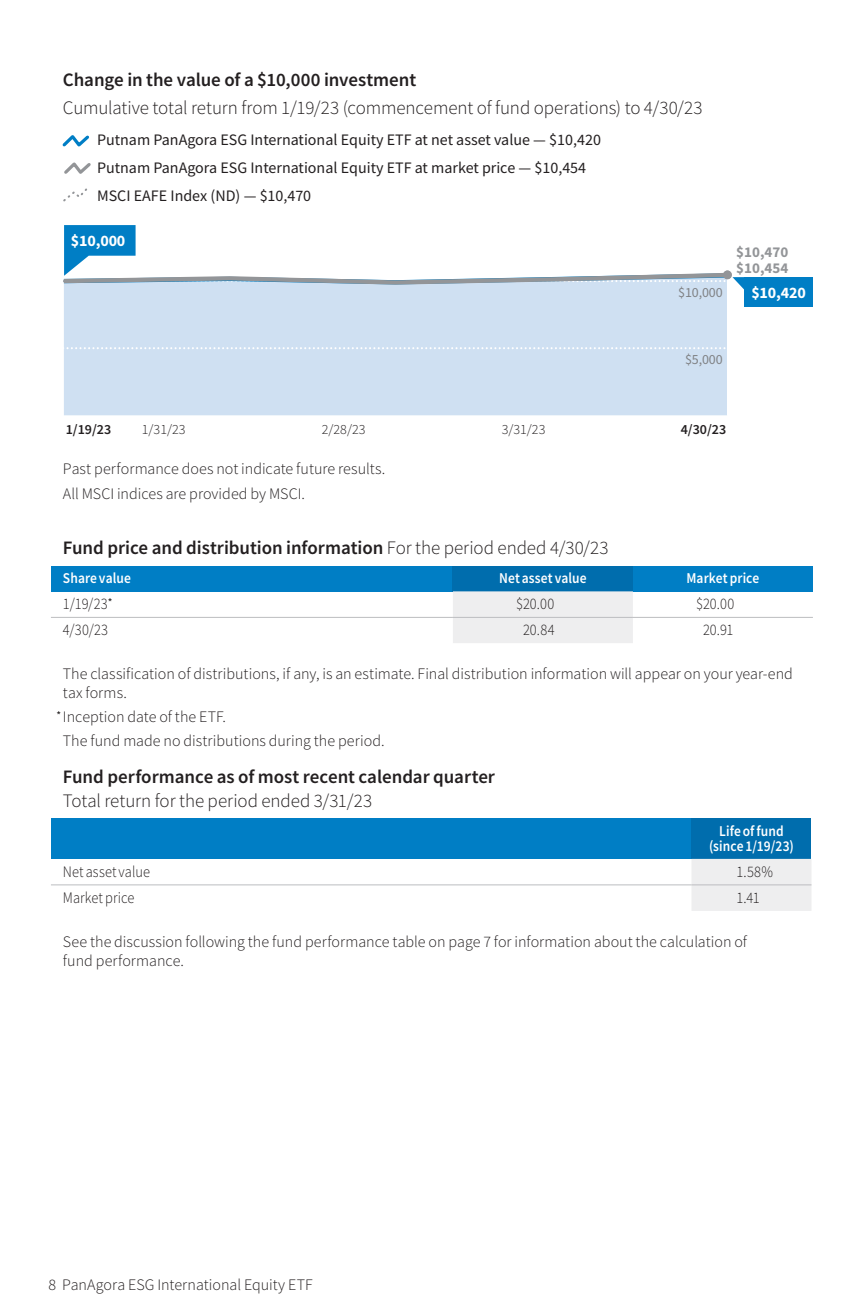
<style>
.page{position:relative;width:864px;height:1314px;background:#fff}
.page>*{position:absolute;margin:0;border:0;box-sizing:border-box;transform-origin:0 0}
.PerfTable_Head{font:600 19px/24px "Source Sans Pro";letter-spacing:-.005em;color:#231f20}
.Performance_Text{font:300 19px "Source Sans Pro";letter-spacing:-.005em;color:#231f20}
.Performance_SubHead{font:600 19px "Source Sans Pro";letter-spacing:-.005em;color:#231f20}
.PerfTable_Footnote{font:300 16px/19px "Source Sans Pro";color:#231f20}
.t1{font:16px/28px "Source Sans Pro";color:#231f20}
.ColorTable_Stub{font:300 16px "Source Sans Pro";letter-spacing:.01em;color:#231f20;scale:.9 1}
.ColorTable_Column_Ce{font:300 16px "Source Sans Pro";color:#231f20;scale:.9 1}
.t2{font:700 16px "Source Sans Pro";letter-spacing:-.01em;color:#fff}
.ColorTable_Column{font:300 16px "Source Sans Pro";color:#231f20;scale:.9 1}
.ColorTable_Head{font:600 15px/15px "Source Sans Pro";letter-spacing:.01em;color:#fff;text-align:center;scale:.9 1}
.t3{font:700 15px "Source Sans Pro";color:#939598}
.ColorTable_Head_FL{font:600 15px "Source Sans Pro";letter-spacing:.01em;color:#fff;scale:.9 1}
.t4{font:300 14px "Source Sans Pro";color:#231f20}
.t5{font:600 14px "Source Sans Pro";color:#231f20}
.t6{font:14px "Source Sans Pro";letter-spacing:-.01em;color:#808285}
.s1{font-weight:300}
</style>
<div class="page">
<div style="left:51px;top:566px;width:402px;height:25px;background:#007ec5"></div>
<div style="left:453px;top:566px;width:180px;height:25px;background:#006dad"></div>
<div style="left:633px;top:566px;width:180px;height:25px;background:#007ec5"></div>
<div style="left:453px;top:591px;width:180px;height:52px;background:#eeeeef"></div>
<hr style="left:51px;top:617px;width:402px;height:1px;background:#bcbdc0">
<hr style="left:453px;top:617px;width:180px;height:1px;background:#bcbdc0">
<hr style="left:633px;top:617px;width:180px;height:1px;background:#bcbdc0">
<div style="left:51px;top:819px;width:641px;height:40px;background:#007ec5"></div>
<div style="left:692px;top:819px;width:120px;height:40px;background:#006dad"></div>
<div style="left:692px;top:859px;width:120px;height:52px;background:#eeeeef"></div>
<hr style="left:51px;top:884px;width:641px;height:1px;background:#bcbdc0">
<hr style="left:692px;top:884px;width:120px;height:1px;background:#bcbdc0">
<div style="left:64px;top:291px;width:663px;height:124px;background:#cfe0f2"></div>
<svg style="left:64px;top:347px;width:663px;height:2px"></svg>
<svg style="left:63px;top:188px;width:24px;height:14px"></svg>
<svg style="left:62px;top:135px;width:27px;height:12px"></svg>
<svg style="left:64px;top:162px;width:27px;height:12px"></svg>
<div style="left:745px;top:277px;width:68px;height:30px;background:#007ec5"></div>
<svg style="left:63px;top:225px;width:682px;height:66px"></svg>
<p class="Performance_SubHead" style="left:63px;top:67px;width:355px">Change in the value of a $10,000 investment</p>
<p class="Performance_Text" style="left:63px;top:96px;width:641px">Cumulative total return from 1/19/23 (commencement of fund operations) to 4/30/23</p>
<p class="t1" style="left:97px;top:126px;width:505px">Putnam PanAgora ESG International Equity ETF at net asset value — $10,420<br>Putnam PanAgora ESG International Equity ETF at market price — $10,454<br>MSCI EAFE Index (ND) — $10,470</p>
<p class="t2" style="left:71px;top:229px;width:56px">$10,000</p>
<p class="t6" style="left:678px;top:283px;width:46px">$10,000</p>
<p class="t3" style="left:736px;top:241px;width:54px">$10,470</p>
<p class="t3" style="left:736px;top:258px;width:54px">$10,454</p>
<p class="t2" style="left:751px;top:282px;width:56px">$10,420</p>
<p class="t6" style="left:685px;top:351px;width:39px">$5,000</p>
<p class="t5" style="left:66px;top:420px;width:47px">1/19/23</p>
<p class="t4" style="left:142px;top:421px;width:45px">1/31/23</p>
<p class="t4" style="left:322px;top:421px;width:45px">2/28/23</p>
<p class="t4" style="left:502px;top:421px;width:45px">3/31/23</p>
<p class="t5" style="left:681px;top:420px;width:47px">4/30/23</p>
<p class="PerfTable_Footnote" style="left:63px;top:459px;width:324px">Past performance does not indicate future results.</p>
<p class="PerfTable_Footnote" style="left:63px;top:484px;width:244px">All MSCI indices are provided by MSCI.</p>
<p class="PerfTable_Head" style="left:63px;top:536px;width:547px">Fund price and distribution information <span class="s1">For the period ended 4/30/23</span></p>
<p class="ColorTable_Head_FL" style="left:63px;top:569px;width:77px">Share value</p>
<p class="ColorTable_Head" style="left:499px;top:571px;width:99px">Net asset value</p>
<p class="ColorTable_Head" style="left:686px;top:571px;width:82px">Market price</p>
<p class="ColorTable_Stub" style="left:63px;top:594px;width:57px">1/19/23<sup>*</sup></p>
<p class="ColorTable_Column_Ce" style="left:516px;top:594px;width:44px">$20.00</p>
<p class="ColorTable_Column_Ce" style="left:696px;top:594px;width:44px">$20.00</p>
<p class="ColorTable_Stub" style="left:63px;top:620px;width:52px">4/30/23</p>
<p class="ColorTable_Column_Ce" style="left:523px;top:620px;width:37px">20.84</p>
<p class="ColorTable_Column_Ce" style="left:703px;top:620px;width:35px">20.91</p>
<p class="PerfTable_Footnote" style="left:63px;top:665px;width:732px">The classification of distributions, if any, is an estimate. Final distribution information will appear on your year-end tax forms.</p>
<p class="PerfTable_Footnote" style="left:56px;top:708px;width:171px"><sup>*</sup> Inception date of the ETF.</p>
<p class="PerfTable_Footnote" style="left:63px;top:732px;width:323px">The fund made no distributions during the period.</p>
<p class="PerfTable_Head" style="left:63px;top:764px;width:434px">Fund performance as of most recent calendar quarter<br><span class="s1">Total return for the period ended 3/31/23</span></p>
<p class="ColorTable_Head" style="left:709px;top:823px;width:96px">Life of fund (since 1/19/23)</p>
<p class="ColorTable_Stub" style="left:63px;top:862px;width:98px">Net asset value</p>
<p class="ColorTable_Column" style="left:737px;top:862px;width:42px">1.58%</p>
<p class="ColorTable_Stub" style="left:63px;top:888px;width:81px">Market price</p>
<p class="ColorTable_Column" style="left:737px;top:888px;width:27px">1.41</p>
<p class="PerfTable_Footnote" style="left:63px;top:932px;width:686px">See the discussion following the fund performance table on page 7 for information about the calculation of fund performance.</p>
<p class="PerfTable_Footnote" style="left:48px;top:1275px;width:266px">8 PanAgora ESG International Equity ETF</p>
</div>
